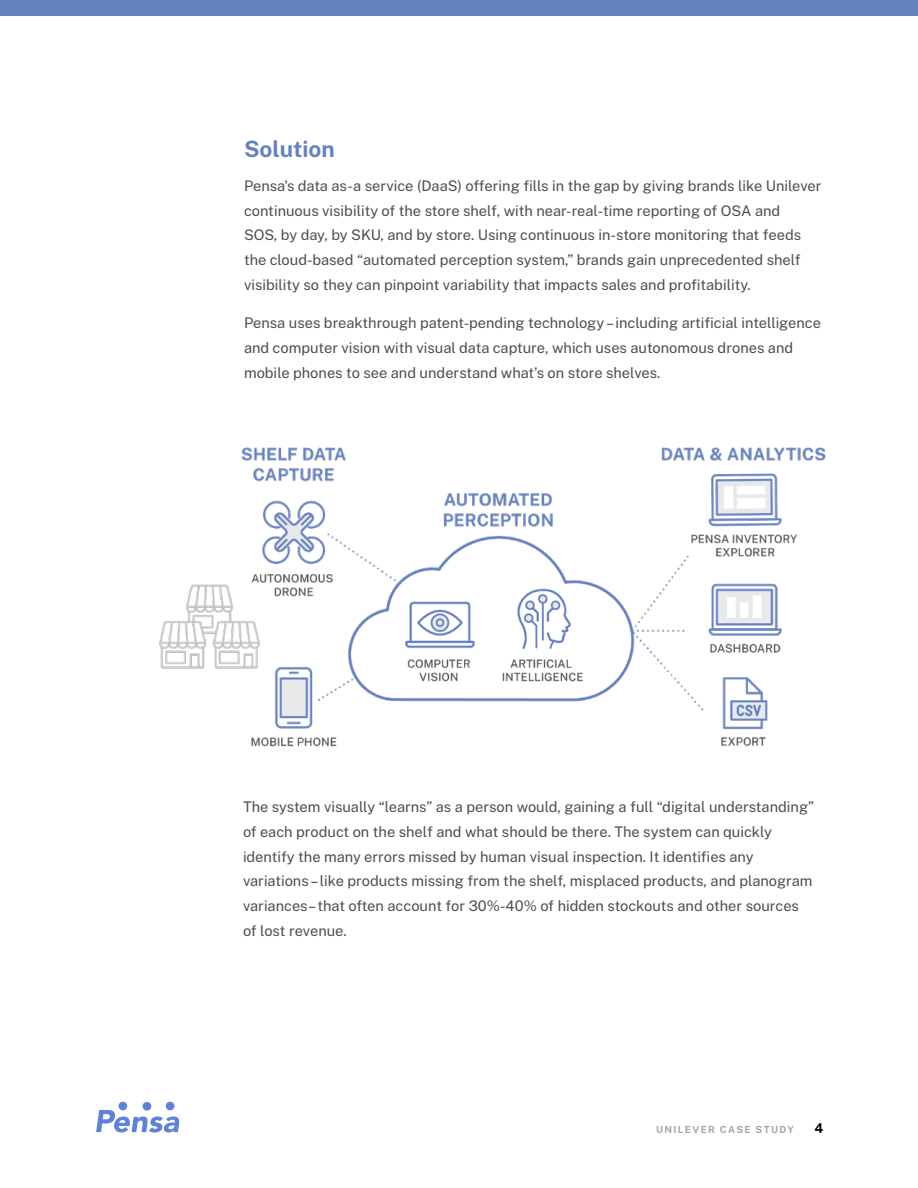
<style>
.page{position:relative;width:918px;height:1188px;background:#fff}
.page>*{position:absolute;margin:0;border:0;box-sizing:border-box;transform-origin:0 0}
.Bold_Subhead{font:700 22.5px "Public Sans";color:#6581c0}
.Body_Standard{font:14.7px/24.8px "Public Sans";color:#4d4d4f}
.t1{font:700 13.5px "Public Sans";color:#000}
.t2{font:700 9.75px "Public Sans";letter-spacing:.14em;color:#a6a6a6}
</style>
<div class="page">
<div style="left:0;top:0;width:918px;height:16px;background:#6582c1"></div>
<img style="left:159px;top:447px;width:667px;height:300px">
<svg style="left:96px;top:1110px;width:83px;height:23px"></svg>
<div style="left:118px;top:1102px;width:9px;height:8px;background:#5e82d9;border-radius:50%"></div>
<div style="left:143px;top:1102px;width:8px;height:9px;background:#5e82d9;border-radius:50%"></div>
<div style="left:166px;top:1102px;width:8px;height:8px;background:#5e82d9;border-radius:50%"></div>
<p class="Bold_Subhead" style="left:244px;top:132px;width:92px">Solution</p>
<p class="Body_Standard" style="left:244px;top:172px;width:579px">Pensa's data as-a service (DaaS) offering fills in the gap by giving brands like Unilever continuous visibility of the store shelf, with near-real-time reporting of OSA and<br>SOS, by day, by SKU, and by store. Using continuous in-store monitoring that feeds the cloud-based “automated perception system,” brands gain unprecedented shelf visibility so they can pinpoint variability that impacts sales and profitability.</p>
<p class="Body_Standard" style="left:244px;top:309px;width:579px">Pensa uses breakthrough patent-pending technology – including artificial intelligence and computer vision with visual data capture, which uses autonomous drones and mobile phones to see and understand what’s on store shelves.</p>
<p class="Body_Standard" style="left:243px;top:793px;width:573px">The system visually “learns” as a person would, gaining a full “digital understanding” of each product on the shelf and what should be there. The system can quickly identify the many errors missed by human visual inspection. It identifies any variations – like products missing from the shelf, misplaced products, and planogram variances– that often account for 30%-40% of hidden stockouts and other sources of lost revenue.</p>
<p class="t2" style="left:656px;top:1122px;width:139px">UNILEVER CASE STUDY</p>
<p class="t1" style="left:815px;top:1118px;width:10px">4</p>
</div>
